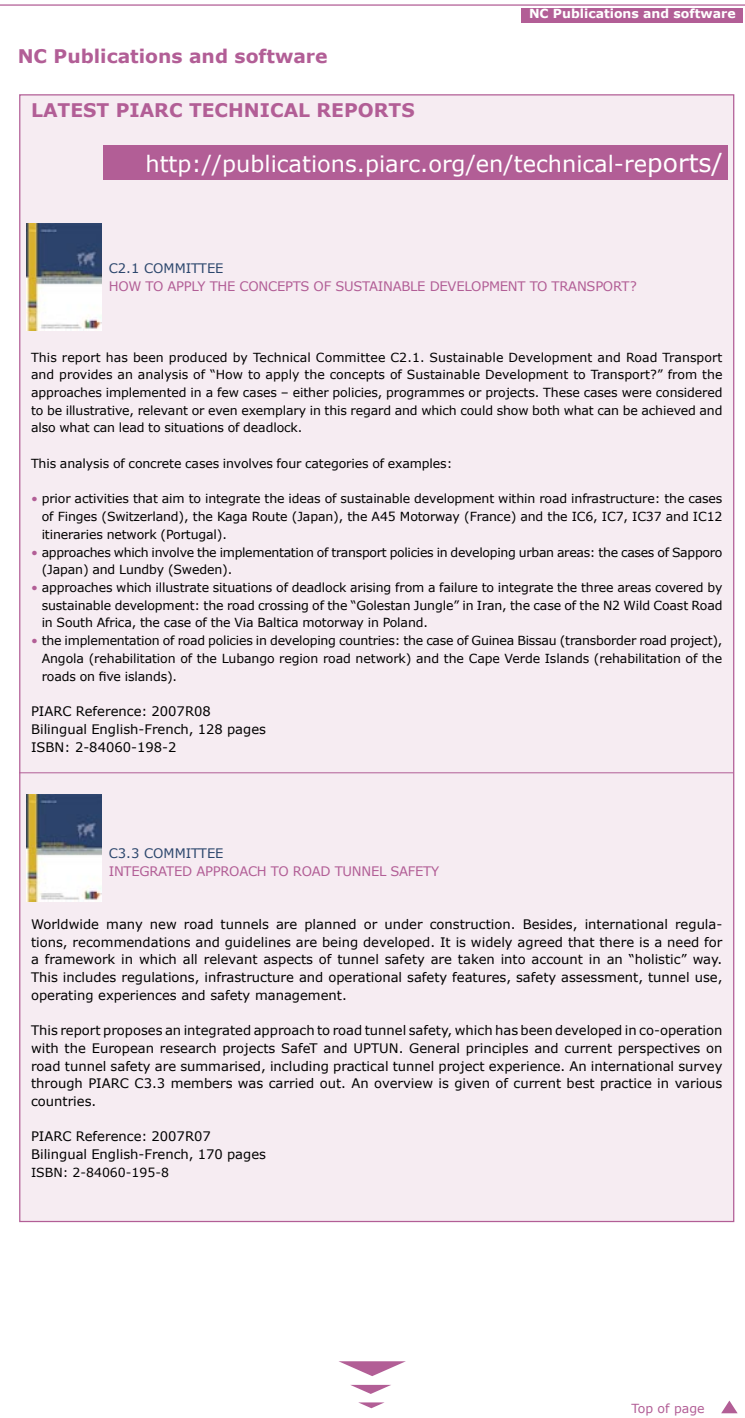
<style>
.page{position:relative;width:745px;height:1418px;background:#fff}
.page>*{position:absolute;margin:0;border:0;box-sizing:border-box;transform-origin:0 0}
.légende_VF{font:22.5px "Verdana";color:#fff}
.liens{font:700 18.75px "Verdana";color:#b25e96}
.Texte_courant{font:13.12px/17.8px "Verdana";color:#000;text-align:justify}
.reference_rapport_E{font:13.12px "Verdana";color:#000}
.titre_rapport_E{font:13.12px "Verdana";letter-spacing:-.02em;color:#b25e96}
.n_comité_E{font:13.12px "Verdana";color:#2c476d}
.n_comité_E-2{font:13.12px "Verdana";color:#000}
.txt_actu_VE{font:12.5px/17.8px "Verdana";letter-spacing:-.01em;color:#000;text-align:justify}
.NC_News__Events_and_Activities{font:700 12.5px "Verdana";color:#fff}
.reference_rapport_E-2{font:12.5px "Verdana";color:#000}
.NC_News__Events_and_Activities-2{font:12.5px "Verdana";color:#b25e96}
.s1{font-size:25px}
.s2{color:#b25e96}
</style>
<div class="page">
<div style="left:521px;top:9px;width:221px;height:14px;background:#b25e96"></div>
<hr style="left:0;top:4px;width:744px;height:2px;background:#b25e96">
<div style="left:20px;top:95px;width:713px;height:1126px;background:#f6ecf2"></div>
<div style="left:103px;top:145px;width:623px;height:35px;background:#b25e96"></div>
<img style="left:27px;top:224px;width:75px;height:106px">
<img style="left:27px;top:795px;width:75px;height:106px">
<hr style="left:19px;top:772px;width:714px;height:1px;background:#b25e96">
<svg style="left:721px;top:1400px;width:16px;height:13px"></svg>
<svg style="left:339px;top:1361px;width:66px;height:15px"></svg>
<svg style="left:350px;top:1384px;width:41px;height:9px"></svg>
<svg style="left:358px;top:1402px;width:26px;height:6px"></svg>
<p class="liens" style="left:18px;top:45px;width:311px">NC Publications and software</p>
<p class="liens" style="left:31px;top:98px;width:385px">LATEST PIARC TECHNICAL REPORTS</p>
<p class="NC_News__Events_and_Activities" style="left:528px;top:6px;width:208px">NC Publications and software</p>
<p class="légende_VF" style="left:145px;top:149px;width:578px">http://publications.piarc.org/en/technical-re<span class="s1">ports/</span></p>
<p class="n_comité_E" style="left:109px;top:260px;width:116px">C2.1 COMMITTEE</p>
<p class="titre_rapport_E" style="left:109px;top:277px;width:529px">HOW TO APPLY THE CONCEPTS OF SUSTAINABLE DEVELOPMENT TO TRANSPORT?</p>
<p class="txt_actu_VE" style="left:31px;top:348px;width:692px">This report has been produced by Technical Committee C2.1. Sustainable Development and Road Transport and provides an analysis of “How to apply the concepts of Sustainable Development to Transport?” from the approaches implemented in a few cases – either policies, programmes or projects. These cases were considered to be illustrative, relevant or even exemplary in this regard and which could show both what can be achieved and also what can lead to situations of deadlock.</p>
<p class="txt_actu_VE" style="left:31px;top:454px;width:422px">This analysis of concrete cases involves four categories of examples:</p>
<p class="txt_actu_VE" style="left:42px;top:489px;width:682px;text-indent:-11px"><span class="s2">•</span> prior activities that aim to integrate the ideas of sustainable development within road infrastructure: the cases of Finges (Switzerland), the Kaga Route (Japan), the A45 Motorway (France) and the IC6, IC7, IC37 and IC12 itineraries network (Portugal).</p>
<p class="txt_actu_VE" style="left:42px;top:542px;width:681px;text-indent:-11px"><span class="s2">•</span> approaches which involve the implementation of transport policies in developing urban areas: the cases of Sapporo (Japan) and Lundby (Sweden).</p>
<p class="txt_actu_VE" style="left:42px;top:578px;width:682px;text-indent:-11px"><span class="s2">•</span> approaches which illustrate situations of deadlock arising from a failure to integrate the three areas covered by sustainable development: the road crossing of the “Golestan Jungle” in Iran, the case of the N2 Wild Coast Road in South Africa, the case of the Via Baltica motorway in Poland.</p>
<p class="txt_actu_VE" style="left:42px;top:631px;width:681px;text-indent:-11px"><span class="s2">•</span> the implementation of road policies in developing countries: the case of Guinea Bissau (transborder road project), Angola (rehabilitation of the Lubango region road network) and the Cape Verde Islands (rehabilitation of the roads on five islands).</p>
<p class="reference_rapport_E" style="left:31px;top:703px;width:181px">PIARC Reference: 2007R08</p>
<p class="reference_rapport_E" style="left:31px;top:720px;width:236px">Bilingual English-French, 128 pages</p>
<p class="n_comité_E-2" style="left:31px;top:738px;width:147px">ISBN: 2-84060-198-2</p>
<p class="n_comité_E" style="left:109px;top:844px;width:116px">C3.3 COMMITTEE</p>
<p class="titre_rapport_E" style="left:109px;top:862px;width:331px">INTEGRATED APPROACH TO ROAD TUNNEL SAFETY</p>
<p class="Texte_courant" style="left:31px;top:914px;width:692px">Worldwide many new road tunnels are planned or under construction. Besides, international regula&shy;tions, recommendations and guidelines are being developed. It is widely agreed that there is a need for a framework in which all relevant aspects of tunnel safety are taken into account in an “holistic” way.<br>This includes regulations, infrastructure and operational safety features, safety assessment, tunnel use, operating experiences and safety management.</p>
<p class="Texte_courant" style="left:31px;top:1021px;width:692px">This report proposes an integrated approach to road tunnel safety, which has been developed in co-operation with the European research projects SafeT and UPTUN. General principles and current perspectives on road tunnel safety are summarised, including practical tunnel project experience. An international survey through PIARC C3.3 members was carried out. An overview is given of current best practice in various countries.</p>
<p class="reference_rapport_E" style="left:31px;top:1128px;width:181px">PIARC Reference: 2007R07</p>
<p class="reference_rapport_E" style="left:31px;top:1146px;width:236px">Bilingual English-French, 170 pages</p>
<p class="reference_rapport_E-2" style="left:31px;top:1164px;width:139px">ISBN: 2-84060-195-8</p>
<p class="NC_News__Events_and_Activities-2" style="left:631px;top:1399px;width:75px">Top of page</p>
</div>
